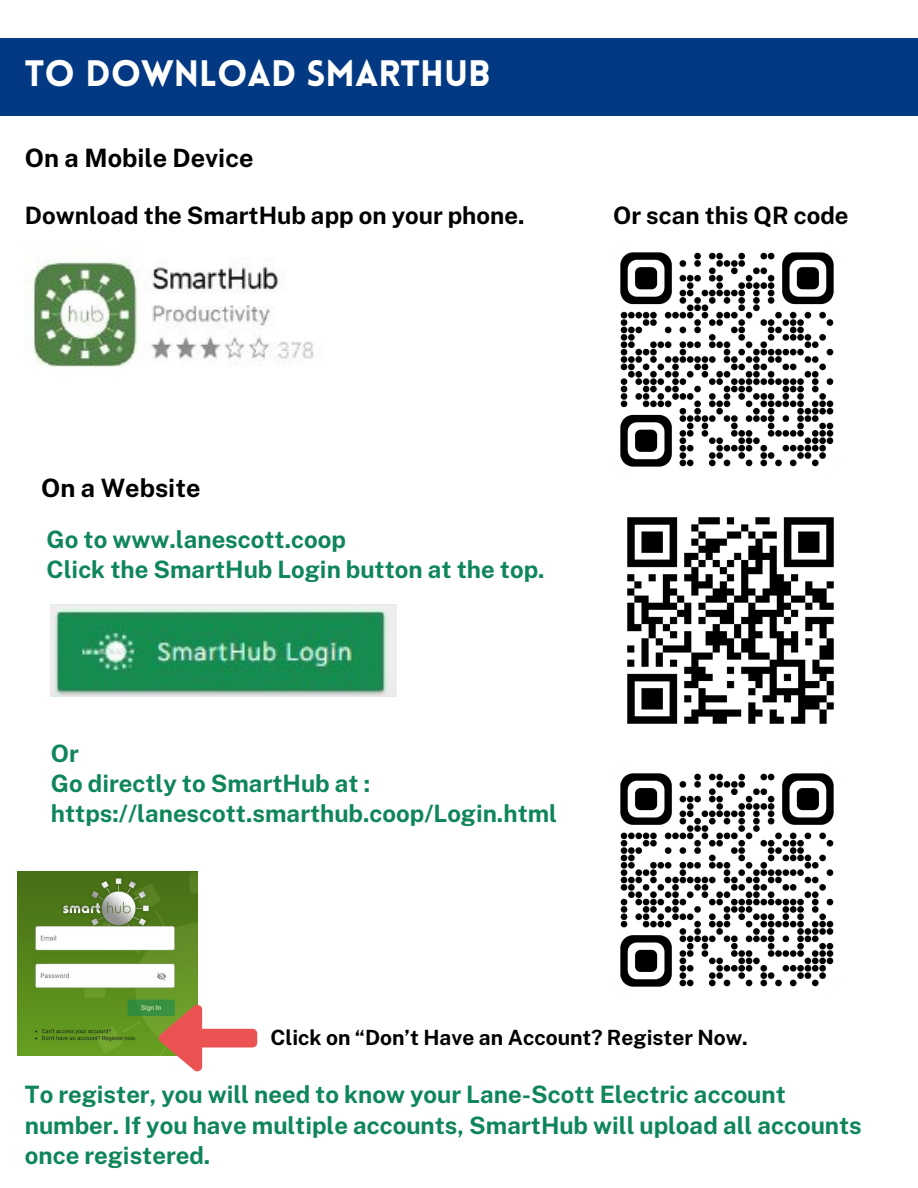
<style>
.page{position:relative;width:918px;height:1188px;background:#fff}
.page>*{position:absolute;margin:0;border:0;box-sizing:border-box;transform-origin:0 0}
.t1{font:900 36px "Lovelo";color:#fff}
.t2{font:700 25.35px "Public Sans";color:#000}
.t3{font:700 24px/30.3px "Public Sans";color:#0f8659}
.t4{font:700 24px "Public Sans";color:#000}
.t5{font:700 21px "Public Sans";color:#000}
</style>
<div class="page">
<div style="left:0;top:39px;width:918px;height:77px;background:#033982"></div>
<img style="left:32px;top:259px;width:282px;height:108px">
<img style="left:620px;top:252px;width:214px;height:215px">
<img style="left:51px;top:605px;width:345px;height:91px">
<img style="left:620px;top:773px;width:214px;height:214px">
<img style="left:627px;top:517px;width:207px;height:207px">
<img style="left:18px;top:871px;width:180px;height:185px">
<svg style="left:158px;top:1003px;width:99px;height:69px"></svg>
<p class="t1" style="left:25px;top:59px;width:467px">TO DOWNLOAD SMARTHUB</p>
<h2 class="t2" style="left:25px;top:143px;width:230px">On a Mobile Device</h2>
<p class="t4" style="left:25px;top:202px;width:501px">Download the SmartHub app on your phone.</p>
<h2 class="t4" style="left:613px;top:202px;width:237px">Or scan this QR code</h2>
<p class="t2" style="left:41px;top:473px;width:161px">On a Website</p>
<p class="t3" style="left:47px;top:524px;width:500px">Go to www.lanescott.coop<br>Click the SmartHub Login button at the top.</p>
<h2 class="t3" style="left:51px;top:738px;width:508px">Or<br>Go directly to SmartHub at : https://lanescott.smarthub.coop/Login.html</h2>
<p class="t5" style="left:271px;top:1025px;width:479px">Click on “Don’t Have an Account? Register Now.</p>
<p class="t3" style="left:25px;top:1079px;width:838px">To register, you will need to know your Lane-Scott Electric account number. If you have multiple accounts, SmartHub will upload all accounts once registered.</p>
</div>
